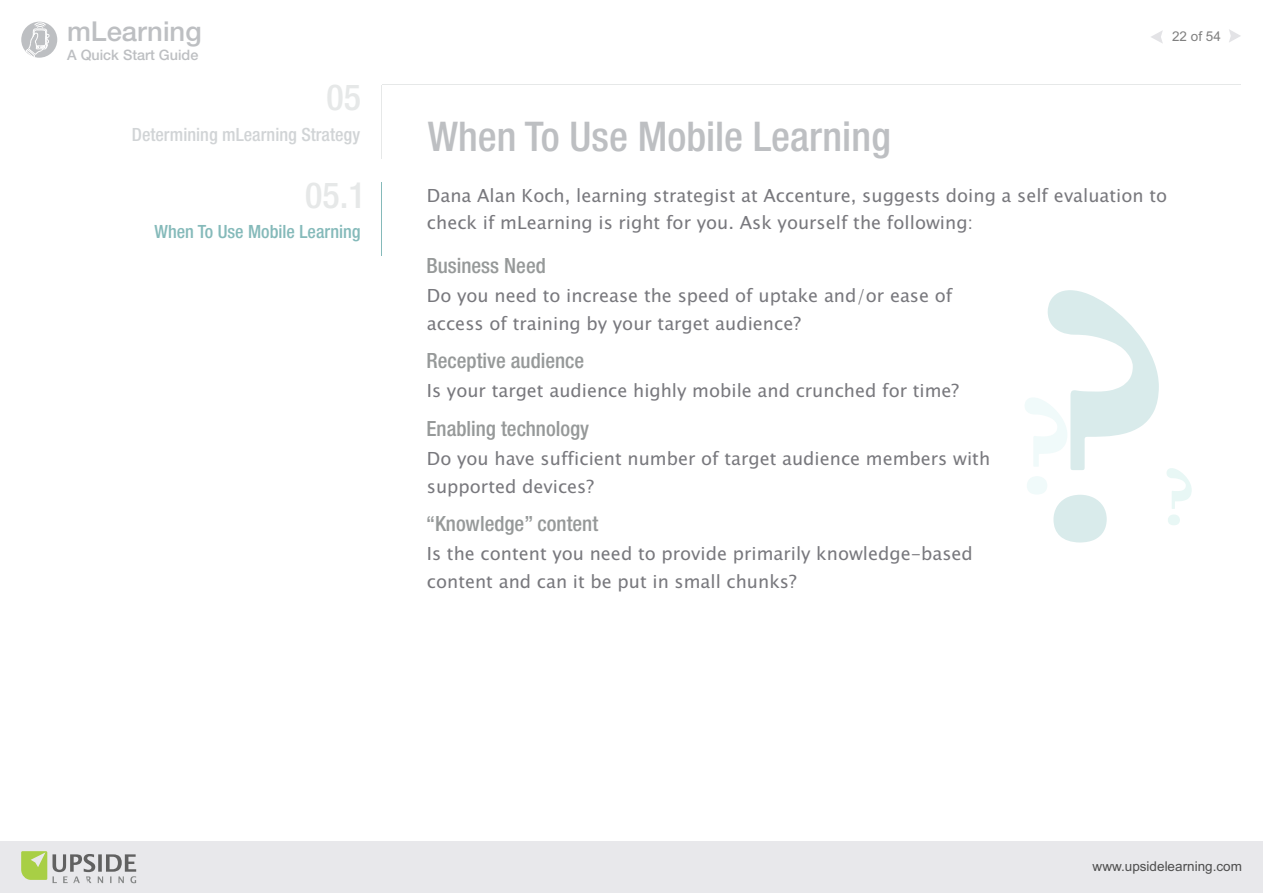
<style>
.page{position:relative;width:1263px;height:893px;background:#fff}
.page>*{position:absolute;margin:0;border:0;box-sizing:border-box;transform-origin:0 0}
.t1{font:500 condensed 40.95px "Helvetica Neue LT";color:#bdbfc2}
.t2{font:500 condensed 36px "Helvetica Neue LT";color:#e6e8e8}
.t3{font:500 27.45px "Helvetica Neue LT";color:#bdbfc2}
.t4{font:500 condensed 21px "Helvetica Neue LT";color:#969999}
.t5{font:500 condensed 18.3px "Helvetica Neue LT";color:#d1d4d6}
.t6{font:500 condensed 18.3px "Helvetica Neue LT";color:#85baba}
.t7{font:18px/27.6px "Lucida Sans Unicode";color:#78787d}
.t8{font:500 14.4px "Helvetica Neue LT";color:#bdbfc2}
.t9{font:13.5px "Arial";color:#4d4d4d}
.t10{font:13.5px "Arial";color:#808080}
</style>
<div class="page">
<hr style="left:382px;top:84px;width:859px;height:1px;background:#e6e8e8">
<hr style="left:381px;top:85px;width:1px;height:74px;background:#e6e8e8">
<svg style="left:1151px;top:30px;width:12px;height:13px"></svg>
<svg style="left:1229px;top:29px;width:12px;height:13px"></svg>
<svg style="left:1025px;top:290px;width:134px;height:252px"></svg>
<svg style="left:1167px;top:468px;width:25px;height:57px"></svg>
<div style="left:21px;top:22px;width:36px;height:36px;background:#bdbfc2;border-radius:50%"></div>
<svg style="left:26px;top:22px;width:23px;height:36px"></svg>
<hr style="left:381px;top:182px;width:1px;height:74px;background:#85baba">
<div style="left:0;top:842px;width:1263px;height:51px;background:#e8e8eb"></div>
<svg style="left:53px;top:854px;width:83px;height:29px"></svg>
<svg style="left:21px;top:851px;width:26px;height:29px"></svg>
<h3 class="t3" style="left:67px;top:22px;width:136px">mLearning</h3>
<p class="t8" style="left:67px;top:50px;width:133px">A Quick Start Guide</p>
<h2 class="t2" style="left:327px;top:76px;width:36px">05</h2>
<p class="t5" style="left:132px;top:123px;width:230px">Determining mLearning Strategy</p>
<h2 class="t2" style="left:305px;top:174px;width:62px">05.1</h2>
<p class="t6" style="left:155px;top:221px;width:208px">When To Use Mobile Learning</p>
<p class="t10" style="left:1172px;top:31px;width:50px">22 of 54</p>
<h1 class="t1" style="left:428px;top:112px;width:464px">When To Use Mobile Learning</h1>
<p class="t7" style="left:427px;top:183px;width:742px">Dana Alan Koch, learning strategist at Accenture, suggests doing a self evaluation to check if mLearning is right for you. Ask yourself the following:</p>
<p class="t4" style="left:426px;top:253px;width:121px">Business Need</p>
<p class="t7" style="left:427px;top:283px;width:527px">Do you need to increase the speed of uptake and/or ease of access of training by your target audience?</p>
<p class="t4" style="left:426px;top:348px;width:159px">Receptive audience</p>
<p class="t7" style="left:427px;top:378px;width:534px">Is your target audience highly mobile and crunched for time?</p>
<p class="t4" style="left:426px;top:416px;width:164px">Enabling technology</p>
<p class="t7" style="left:427px;top:446px;width:565px">Do you have sufficient number of target audience members with supported devices?</p>
<p class="t4" style="left:426px;top:511px;width:174px">“Knowledge” content</p>
<p class="t7" style="left:427px;top:541px;width:547px">Is the content you need to provide primarily knowledge-based content and can it be put in small chunks?</p>
<p class="t9" style="left:1092px;top:861px;width:151px">www.upsidelearning.com</p>
</div>
